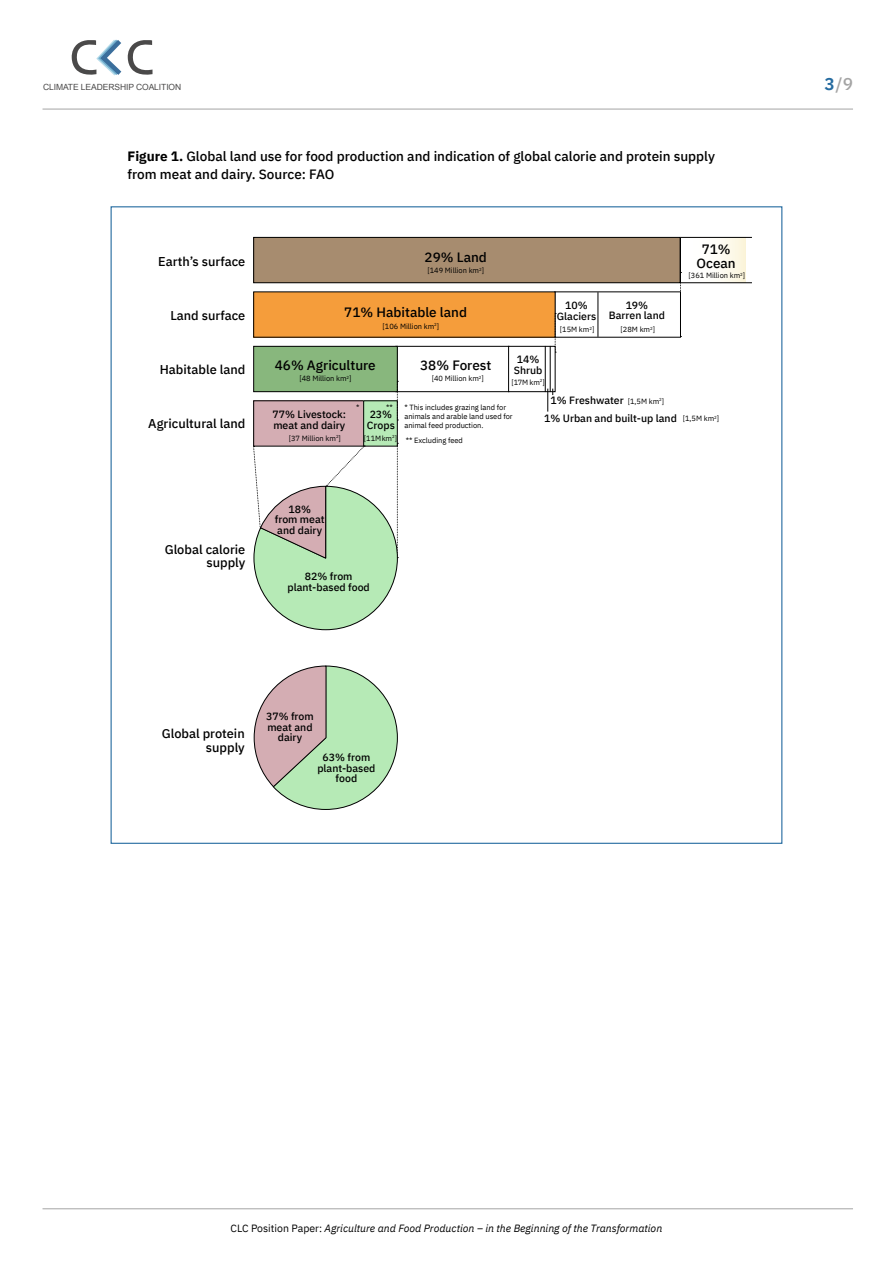
<style>
.page{position:relative;width:893px;height:1263px;background:#fff}
.page>*{position:absolute;margin:0;border:0;box-sizing:border-box;transform-origin:0 0}
.t1{font:500 17.25px "IBM Plex Sans";color:#a4a4a4}
.kuvateksti{font:500 13.5px/18.8px "IBM Plex Sans";color:#000}
.graffa-9{font:500 13.5px/13.5px "IBM Plex Sans";color:#000;text-align:center}
.footnote{font:500 12.75px/13.5px "IBM Plex Sans";color:#000;text-align:right}
.footnote-2{font:500 10.5px/10.5px "IBM Plex Sans";color:#000;text-align:center}
.t2{font:italic 10.5px "IBM Plex Sans";color:#000}
.t3{font:8.55px "Arial";letter-spacing:-.01em;color:#4a4949}
.grafu-snadi{font:7.5px/9px "IBM Plex Sans";letter-spacing:-.005em;color:#000}
.grafu-snadi-2{font:4.35px "IBM Plex Sans";color:#000}
.s1{font-weight:600;color:#256ba0}
.s2{font-weight:700}
.s3{font-size:7.5px}
.s4{font-style:normal}
</style>
<div class="page">
<svg style="left:128px;top:40px;width:25px;height:35px"></svg>
<svg style="left:71px;top:39px;width:50px;height:37px"></svg>
<hr style="left:43px;top:109px;width:810px;height:1px;background:#a4a4a4">
<hr style="left:43px;top:1208px;width:810px;height:1px;background:#a4a4a4">
<div style="left:395px;top:346px;width:114px;height:46px;border:1px solid #000"></div>
<div style="left:254px;top:292px;width:301px;height:45px;background:#f59d3b"></div>
<div style="left:254px;top:346px;width:143px;height:46px;background:#88b77d"></div>
<div style="left:253px;top:346px;width:145px;height:46px;border:1px solid #000"></div>
<div style="left:254px;top:401px;width:110px;height:45px;background:#d4adb3"></div>
<div style="left:364px;top:401px;width:33px;height:45px;background:#b6eab6"></div>
<div style="left:363px;top:400px;width:35px;height:46px;border:1px solid #000"></div>
<div style="left:254px;top:237px;width:426px;height:46px;background:#a78c6f"></div>
<div style="left:253px;top:237px;width:427px;height:46px;border:1px solid #000"></div>
<svg style="left:680px;top:237px;width:72px;height:100px"></svg>
<svg style="left:555px;top:313px;width:1px;height:40px"></svg>
<svg style="left:397px;top:381px;width:1px;height:40px"></svg>
<hr style="left:598px;top:292px;width:1px;height:45px;background:#000">
<div style="left:508px;top:346px;width:47px;height:46px;border:1px solid #000"></div>
<hr style="left:550px;top:346px;width:1px;height:46px;background:#000">
<hr style="left:545px;top:346px;width:1px;height:46px;background:#000">
<svg style="left:547px;top:389px;width:6px;height:23px"></svg>
<svg style="left:253px;top:665px;width:145px;height:145px"></svg>
<svg style="left:253px;top:443px;width:145px;height:187px"></svg>
<p class="t3" style="left:43px;top:81px;width:140px">CLIMATE LEADERSHIP COALITION</p>
<h1 class="t1" style="left:824px;top:70px;width:30px"><span class="s1">3</span>/9</h1>
<p class="kuvateksti" style="left:128px;top:145px;width:589px"><span class="s2">Figure 1.</span> Global land use for food production and indication of global calorie and protein supply from meat and dairy. Source: FAO</p>
<p class="footnote" style="left:158px;top:253px;width:89px">Earth’s surface</p>
<p class="graffa-9" style="left:425px;top:249px;width:64px">29% Land</p>
<p class="grafu-snadi" style="left:427px;top:265px;width:58px">[149 Million km<sup>2</sup>]</p>
<p class="graffa-9" style="left:697px;top:242px;width:41px">71%<br>Ocean</p>
<p class="grafu-snadi" style="left:689px;top:270px;width:58px">[361 Million km<sup>2</sup>]</p>
<p class="footnote" style="left:170px;top:307px;width:77px">Land surface</p>
<p class="graffa-9" style="left:344px;top:305px;width:124px">71% Habitable land</p>
<p class="footnote-2" style="left:557px;top:300px;width:41px">10%<br>Glaciers</p>
<p class="footnote-2" style="left:609px;top:299px;width:58px">19%<br>Barren land</p>
<p class="grafu-snadi" style="left:383px;top:321px;width:58px">[106 Million km<sup>2</sup>]</p>
<p class="grafu-snadi" style="left:560px;top:324px;width:36px">[15M km<sup>2</sup>]</p>
<p class="grafu-snadi" style="left:621px;top:324px;width:36px">[28M km<sup>2</sup>]</p>
<p class="footnote" style="left:160px;top:361px;width:87px">Habitable land</p>
<p class="graffa-9" style="left:275px;top:357px;width:102px">46% Agriculture</p>
<p class="grafu-snadi" style="left:299px;top:373px;width:49px">[48 Million km</p>
<p class="grafu-snadi-2" style="left:347px;top:374px;width:6px">2<span class="s3">]</span></p>
<p class="graffa-9" style="left:420px;top:357px;width:73px">38% Forest</p>
<p class="grafu-snadi" style="left:432px;top:373px;width:54px">[40 Million km<sup>2</sup>]</p>
<p class="footnote-2" style="left:514px;top:354px;width:30px;text-align:left">14%<br>Shrub</p>
<p class="grafu-snadi" style="left:511px;top:377px;width:35px">[17M km<sup>2</sup>]</p>
<p class="footnote" style="left:148px;top:415px;width:99px">Agricultural land</p>
<p class="footnote-2" style="left:273px;top:408px;width:75px;text-align:left">77% Livestock: meat and dairy</p>
<p class="grafu-snadi" style="left:356px;top:402px;width:5px">*</p>
<p class="grafu-snadi" style="left:386px;top:402px;width:8px">**</p>
<p class="footnote-2" style="left:367px;top:408px;width:29px;text-align:left">23%<br>Crops</p>
<p class="grafu-snadi" style="left:404px;top:402px;width:110px">* This includes grazing land for animals and arable land used for animal feed production.</p>
<p class="footnote-2" style="left:551px;top:395px;width:75px">1% Freshwater</p>
<p class="grafu-snadi" style="left:628px;top:396px;width:38px">[1,5M km<sup>2</sup>]</p>
<p class="footnote-2" style="left:544px;top:412px;width:134px">1% Urban and built-up land</p>
<p class="grafu-snadi" style="left:683px;top:413px;width:38px">[1,5M km<sup>2</sup>]</p>
<p class="grafu-snadi" style="left:289px;top:433px;width:49px">[37 Million km</p>
<p class="grafu-snadi-2" style="left:336px;top:433px;width:6px">2<span class="s3">]</span></p>
<p class="grafu-snadi" style="left:406px;top:435px;width:59px">** Excluding feed</p>
<p class="grafu-snadi" style="left:364px;top:433px;width:35px">[11M km<sup>2</sup>]</p>
<p class="footnote" style="left:165px;top:541px;width:82px">Global calorie supply</p>
<p class="footnote-2" style="left:275px;top:503px;width:51px">18%<br>from meat and dairy</p>
<p class="footnote-2" style="left:288px;top:570px;width:84px">82% from plant-based food</p>
<p class="footnote" style="left:162px;top:726px;width:84px">Global protein supply</p>
<p class="footnote-2" style="left:266px;top:710px;width:49px">37% from meat and dairy</p>
<p class="footnote-2" style="left:317px;top:752px;width:60px">63% from plant-based food</p>
<h3 class="t2" style="left:231px;top:1220px;width:433px"><span class="s4">CLC Position Paper:</span> Agriculture and Food Production – in the Beginning of the Transformation</h3>
</div>
